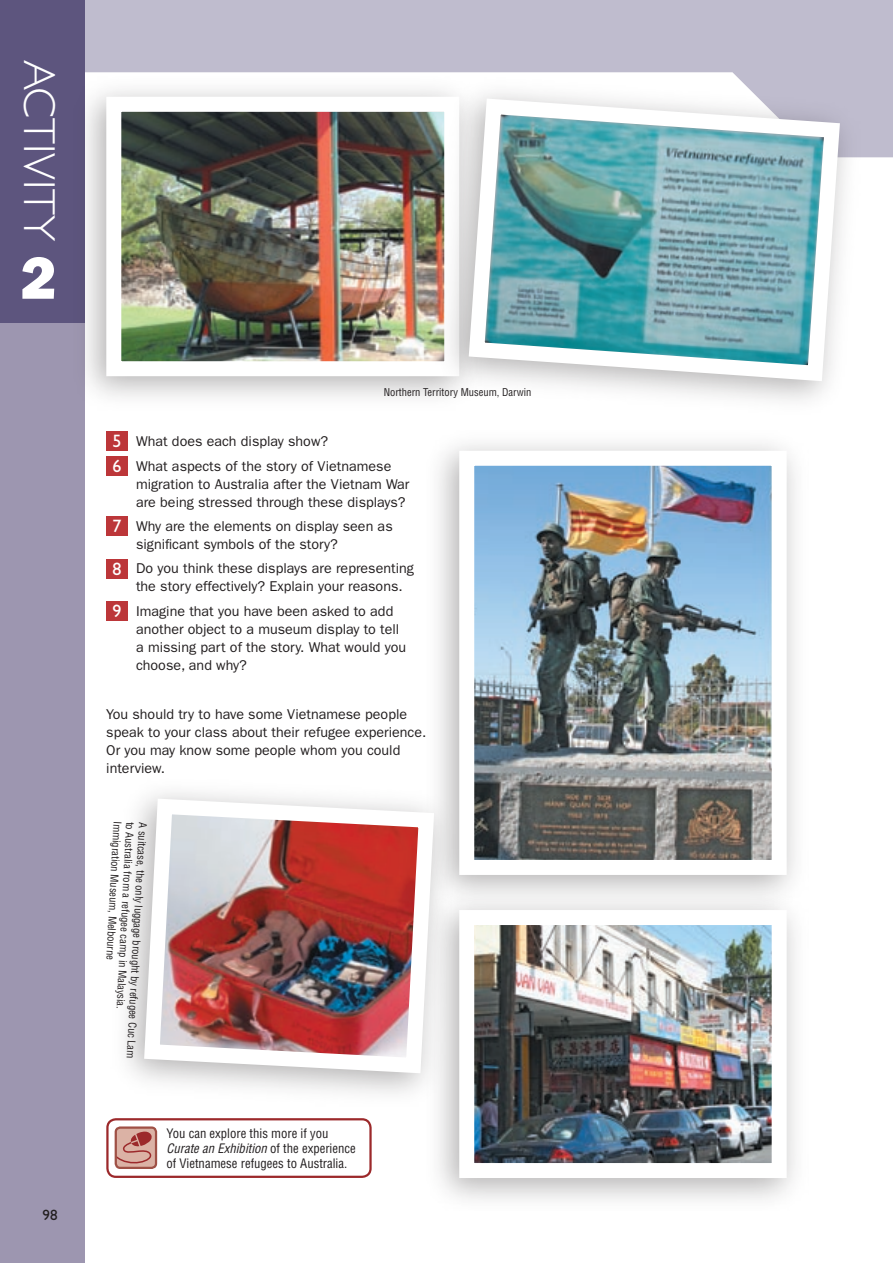
<style>
.page{position:relative;width:893px;height:1263px;background:#fff}
.page>*{position:absolute;margin:0;border:0;box-sizing:border-box;transform-origin:0 0}
.t1{font:800 60px "Franklin Gothic";color:#fff}
.t2{font:300 45px "Gill Sans";color:#fff}
.t3{font:15px "Gill Sans";color:#231f20}
.t4{font:14.25px/18px "Franklin Gothic";color:#231f20}
.t5{font:condensed 12.75px/15.3px "Helvetica";color:#231f20}
.t6{font:condensed 10.5px "Helvetica";color:#231f20}
.s1{font-family:"Gill Sans";font-size:18px;color:#fff}
.s2{font-style:italic}
</style>
<div class="page">
<div style="left:426px;top:889px;width:382px;height:322px;background:#231f20;opacity:.35"></div>
<img style="left:475px;top:926px;width:296px;height:236px">
<div style="left:85px;top:0;width:808px;height:157px;background:#bfbcce"></div>
<div style="left:0;top:303px;width:85px;height:960px;background:#9d96b0"></div>
<div style="left:0;top:0;width:85px;height:323px;background:#5d557e"></div>
<div style="left:106px;top:432px;width:22px;height:19px;background:#bc3639"></div>
<div style="left:106px;top:456px;width:22px;height:19px;background:#bc3639"></div>
<div style="left:106px;top:517px;width:22px;height:19px;background:#bc3639"></div>
<div style="left:106px;top:559px;width:22px;height:19px;background:#bc3639"></div>
<div style="left:106px;top:601px;width:22px;height:19px;background:#bc3639"></div>
<div style="left:106px;top:1118px;width:266px;height:60px;border:2px solid #9c292b;border-radius:9px"></div>
<svg style="left:118px;top:1129px;width:36px;height:37px"></svg>
<div style="left:115px;top:1126px;width:42px;height:43px;border:2px solid #9f5146;border-radius:5px"></div>
<div style="left:73px;top:76px;width:408px;height:335px;background:#231f20;opacity:.35"></div>
<img style="left:122px;top:113px;width:313px;height:247px">
<div style="left:106px;top:97px;width:353px;height:279px;border:15px solid #fff"></div>
<div style="left:435px;top:78px;width:426px;height:337px;background:#231f20;opacity:.35"></div>
<svg style="left:461px;top:91px;width:387px;height:298px"></svg>
<div style="left:426px;top:430px;width:382px;height:480px;background:#231f20;opacity:.35"></div>
<img style="left:475px;top:467px;width:296px;height:392px">
<div style="left:111px;top:778px;width:345px;height:328px;background:#231f20;opacity:.35"></div>
<img style="left:136px;top:791px;width:306px;height:290px">
<h2 class="t2" style="left:64px;top:60px;width:183px;rotate:90deg">Activity</h2>
<h1 class="t1" style="left:21px;top:243px;width:37px">2</h1>
<p class="t3" style="left:43px;top:1206px;width:16px">98</p>
<p class="t6" style="left:384px;top:386px;width:149px">Northern Territory Museum, Darwin</p>
<p class="t4" style="left:112px;top:429px;width:280px;line-height:24.5px"><span class="s1">5</span> What does each display show?<br><span class="s1">6</span> What aspects of the story of Vietnamese</p>
<p class="t4" style="left:136px;top:475px;width:275px">migration to Australia after the Vietnam War are being stressed through these displays?</p>
<p class="t4" style="left:136px;top:517px;width:258px;text-indent:-24px"><span class="s1">7</span> Why are the elements on display seen as significant symbols of the story?</p>
<p class="t4" style="left:136px;top:560px;width:279px;text-indent:-24px"><span class="s1">8</span> Do you think these displays are representing the story effectively? Explain your reasons.</p>
<p class="t4" style="left:136px;top:602px;width:272px;text-indent:-24px"><span class="s1">9</span> Imagine that you have been asked to add another object to a museum display to tell a missing part of the story. What would you choose, and why?</p>
<p class="t4" style="left:106px;top:705px;width:322px">You should try to have some Vietnamese people speak to your class about their refugee experience.<br>Or you may know some people whom you could interview.</p>
<p class="t6" style="left:137px;top:822px;width:189px;rotate:93deg">to Australia from a refugee camp in Malaysia.</p>
<p class="t6" style="left:124px;top:821px;width:141px;rotate:93deg">Immigration Museum, Melbourne</p>
<p class="t6" style="left:150px;top:823px;width:238px;rotate:93deg">A suitcase, the only luggage brought by refugee Cuc Lam</p>
<p class="t5" style="left:166px;top:1125px;width:191px">You can explore this more if you<br><span class="s2">Curate an Exhibition</span> of the experience of Vietnamese refugees to Australia.</p>
</div>
